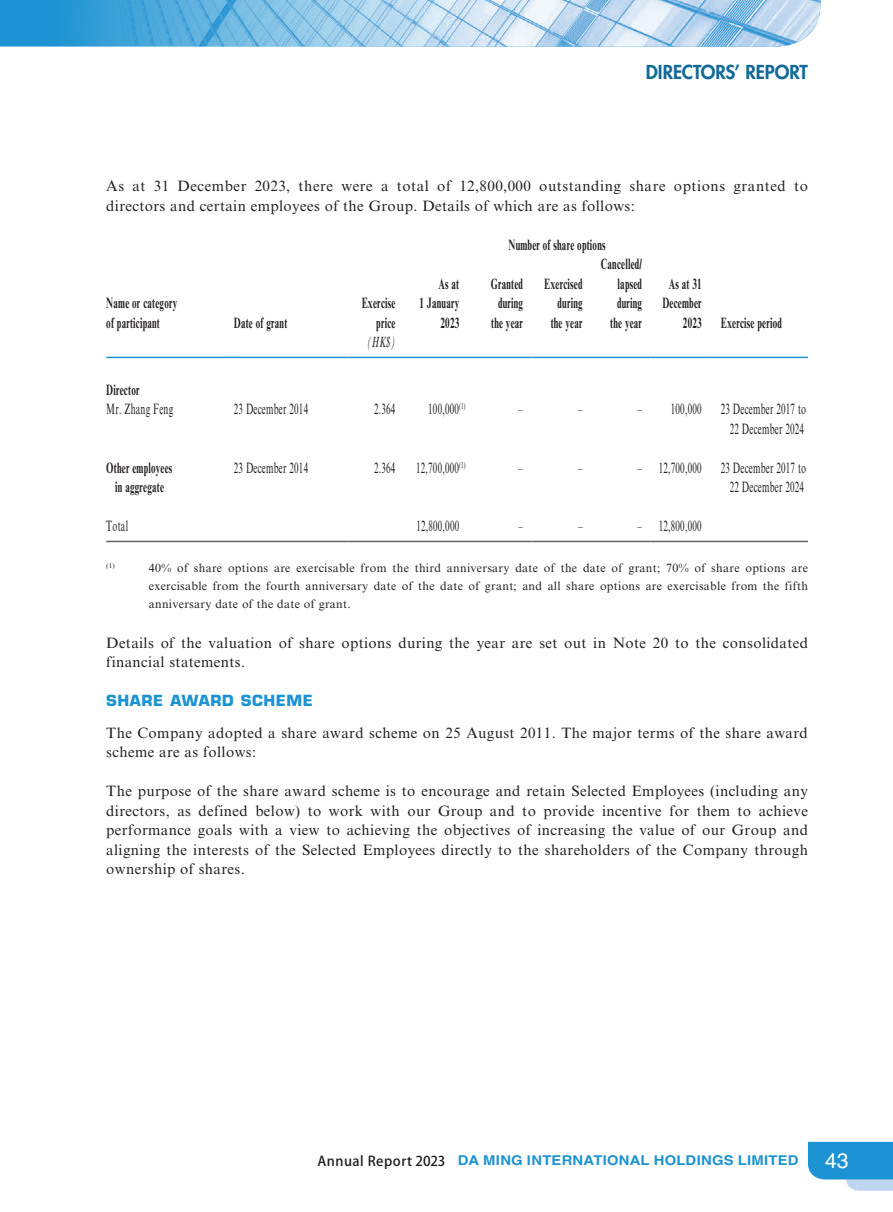
<style>
.page{position:relative;width:893px;height:1212px;background:#fff}
.page>*{position:absolute;margin:0;border:0;box-sizing:border-box;transform-origin:0 0}
.t1{font:21px "Helvetica LT Std";color:#fff}
.t2{font:800 18.75px "Futura Std";letter-spacing:-.005em;color:#136a98}
.t3{font:15px/19.5px "Times New Roman MT Std";letter-spacing:.025em;color:#231f20}
.t4{font:700 15px/19.5px "Times New Roman MT Std";letter-spacing:.025em;color:#231f20;text-align:right;scale:.6 1}
.t5{font:15px/19.5px "Times New Roman MT Std";letter-spacing:.025em;color:#231f20;text-align:center;scale:.6 1}
.t6{font:700 15px "Eurostile LT Std";letter-spacing:.035em;color:#1c93d2}
.t7{font:italic 15px "Times New Roman MT Std";color:#231f20;scale:.6 1}
.t8{font:700 13.5px "Helvetica LT Std";letter-spacing:.015em;color:#1c93d2;scale:1.1 1}
.t9{font:12px/18px "Times New Roman MT Std";letter-spacing:.025em;color:#231f20;text-align:justify}
.t10{font:7.05px "Times New Roman MT Std";color:#231f20}
.s1{font-family:"Adobe Fan Heiti Std";color:#231f20}
</style>
<div class="page">
<svg style="left:0;top:0;width:820px;height:47px;background:#8dc4e6"></svg>
<svg style="left:808px;top:1142px;width:85px;height:49px;background:#4ca8db"></svg>
<hr style="left:106px;top:357px;width:128px;height:1px;background:#1c93d2">
<hr style="left:234px;top:357px;width:115px;height:1px;background:#1c93d2">
<hr style="left:349px;top:357px;width:55px;height:1px;background:#1c93d2">
<hr style="left:404px;top:357px;width:68px;height:1px;background:#1c93d2">
<hr style="left:472px;top:357px;width:59px;height:1px;background:#1c93d2">
<hr style="left:531px;top:357px;width:60px;height:1px;background:#1c93d2">
<hr style="left:591px;top:357px;width:60px;height:1px;background:#1c93d2">
<hr style="left:651px;top:357px;width:59px;height:1px;background:#1c93d2">
<hr style="left:710px;top:357px;width:98px;height:1px;background:#1c93d2">
<hr style="left:106px;top:541px;width:128px;height:1px;background:#636366">
<hr style="left:234px;top:541px;width:115px;height:1px;background:#636366">
<hr style="left:349px;top:541px;width:55px;height:1px;background:#636366">
<hr style="left:404px;top:541px;width:68px;height:1px;background:#636366">
<hr style="left:472px;top:541px;width:59px;height:1px;background:#636366">
<hr style="left:531px;top:541px;width:60px;height:1px;background:#636366">
<hr style="left:591px;top:541px;width:60px;height:1px;background:#636366">
<hr style="left:651px;top:541px;width:59px;height:1px;background:#636366">
<hr style="left:710px;top:541px;width:98px;height:1px;background:#636366">
<p class="t2" style="left:646px;top:61px;width:164px">DIRECTORS’ REPORT</p>
<p class="t3" style="left:106px;top:176px;width:703px">As at 31 December 2023, there were a total of 12,800,000 outstanding share options granted to directors and certain employees of the Group. Details of which are as follows:</p>
<p class="t4" style="left:106px;top:293px;width:120px;text-align:left">Name or category of participant</p>
<p class="t4" style="left:234px;top:312px;width:91px">Date of grant</p>
<p class="t4" style="left:362px;top:293px;width:58px">Exercise price</p>
<p class="t7" style="left:367px;top:333px;width:49px">(HK$)</p>
<p class="t4" style="left:509px;top:234px;width:163px">Number of share options</p>
<p class="t4" style="left:420px;top:273px;width:68px">As at<br>1 January<br>2023</p>
<p class="t4" style="left:491px;top:273px;width:55px;text-align:center">Granted during the year</p>
<p class="t4" style="left:544px;top:273px;width:66px">Exercised during the year</p>
<p class="t4" style="left:601px;top:254px;width:70px">Cancelled/ lapsed during<br>the year</p>
<p class="t4" style="left:662px;top:273px;width:67px">As at 31<br>December<br>2023</p>
<p class="t4" style="left:721px;top:312px;width:103px">Exercise period</p>
<p class="t4" style="left:106px;top:379px;width:57px">Director</p>
<p class="t5" style="left:106px;top:399px;width:113px">Mr. Zhang Feng</p>
<p class="t5" style="left:234px;top:399px;width:125px">23 December 2014</p>
<p class="t5" style="left:374px;top:399px;width:37px">2.364</p>
<p class="t5" style="left:428px;top:399px;width:64px">100,000<sup>(1)</sup></p>
<p class="t5" style="left:518px;top:399px;width:9px">–</p>
<p class="t5" style="left:578px;top:399px;width:9px">–</p>
<p class="t5" style="left:638px;top:399px;width:108px">– 100,000</p>
<p class="t5" style="left:721px;top:399px;width:144px">23 December 2017 to<br>22 December 2024</p>
<p class="t4" style="left:106px;top:457px;width:112px;text-align:center">Other employees in aggregate</p>
<p class="t5" style="left:234px;top:458px;width:125px">23 December 2014</p>
<p class="t5" style="left:374px;top:458px;width:37px">2.364</p>
<p class="t5" style="left:416px;top:458px;width:84px">12,700,000<sup>(1)</sup></p>
<p class="t5" style="left:518px;top:458px;width:9px">–</p>
<p class="t5" style="left:578px;top:458px;width:9px">–</p>
<p class="t5" style="left:638px;top:458px;width:108px">– 12,700,000</p>
<p class="t5" style="left:721px;top:458px;width:144px">23 December 2017 to<br>22 December 2024</p>
<p class="t5" style="left:106px;top:516px;width:38px">Total</p>
<p class="t5" style="left:416px;top:516px;width:73px">12,800,000</p>
<p class="t5" style="left:518px;top:516px;width:9px">–</p>
<p class="t5" style="left:578px;top:516px;width:9px">–</p>
<p class="t5" style="left:638px;top:516px;width:108px">– 12,800,000</p>
<p class="t10" style="left:106px;top:561px;width:10px">(1)</p>
<p class="t9" style="left:149px;top:559px;width:661px">40% of share options are exercisable from the third anniversary date of the date of grant; 70% of share options are exercisable from the fourth anniversary date of the date of grant; and all share options are exercisable from the fifth anniversary date of the date of grant.</p>
<p class="t3" style="left:106px;top:633px;width:703px">Details of the valuation of share options during the year are set out in Note 20 to the consolidated financial statements.</p>
<p class="t6" style="left:106px;top:691px;width:208px">SHARE AWARD SCHEME</p>
<p class="t3" style="left:106px;top:723px;width:703px">The Company adopted a share award scheme on 25 August 2011. The major terms of the share award scheme are as follows:</p>
<p class="t3" style="left:106px;top:781px;width:703px;text-align:justify">The purpose of the share award scheme is to encourage and retain Selected Employees (including any directors, as defined below) to work with our Group and to provide incentive for them to achieve performance goals with a view to achieving the objectives of increasing the value of our Group and aligning the interests of the Selected Employees directly to the shareholders of the Company through ownership of shares.</p>
<p class="t8" style="left:318px;top:1152px;width:439px"><span class="s1">Annual Report 2023</span> DA MING INTERNATIONAL HOLDINGS LIMITED</p>
<h1 class="t1" style="left:825px;top:1149px;width:25px">43</h1>
</div>
